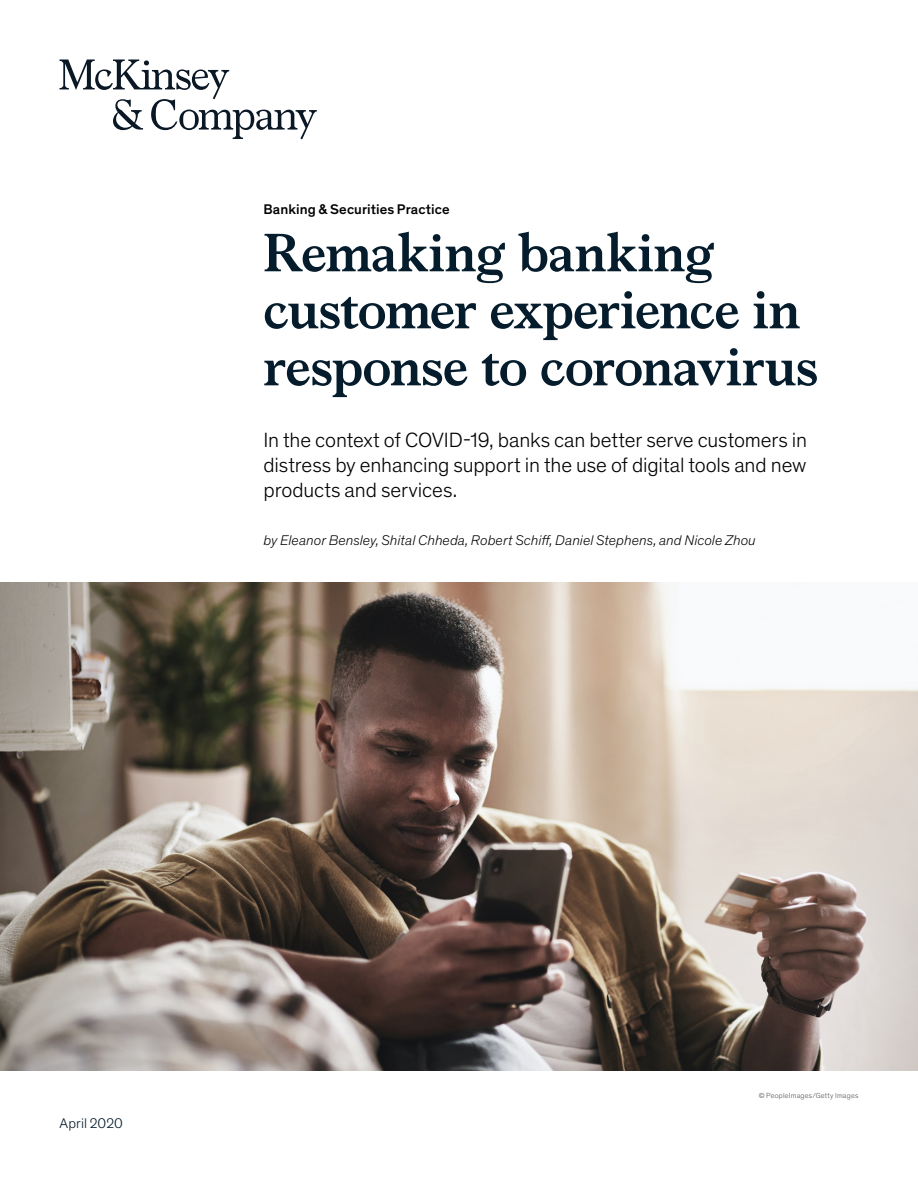
<style>
.page{position:relative;width:918px;height:1188px;background:#fff}
.page>*{position:absolute;margin:0;border:0;box-sizing:border-box;transform-origin:0 0}
.t1{font:700 54px/57px "Bower";letter-spacing:-.01em;color:#051c2c}
.t2{font:300 21px/24.8px "Theinhardt Pan";letter-spacing:-.005em;color:#000;text-align:justify}
.t3{font:italic 300 14.25px "Theinhardt Pan";letter-spacing:.005em;color:#000}
.t4{font:500 14.25px "Theinhardt Pan";letter-spacing:.005em;color:#000}
.t5{font:300 14.25px "Theinhardt Pan";letter-spacing:.005em;color:#051c2c}
.t6{font:300 7.5px "Theinhardt Pan";letter-spacing:.02em;color:#575756}
</style>
<div class="page">
<img style="left:0;top:582px;width:918px;height:488px">
<svg style="left:60px;top:60px;width:257px;height:79px"></svg>
<p class="t4" style="left:264px;top:199px;width:188px">Banking &amp; Securities Practice</p>
<h1 class="t1" style="left:264px;top:220px;width:556px">Remaking banking customer experience in response to coronavirus</h1>
<p class="t2" style="left:264px;top:427px;width:545px">In the context of COVID-19, banks can better serve customers in distress by enhancing support in the use of digital tools and new products and services.</p>
<p class="t3" style="left:264px;top:530px;width:494px">by Eleanor Bensley, Shital Chheda, Robert Schiff, Daniel Stephens, and Nicole Zhou</p>
<p class="t5" style="left:60px;top:1114px;width:65px">April 2020</p>
<p class="t6" style="left:759px;top:1090px;width:101px">© PeopleImages/Getty Images</p>
</div>
